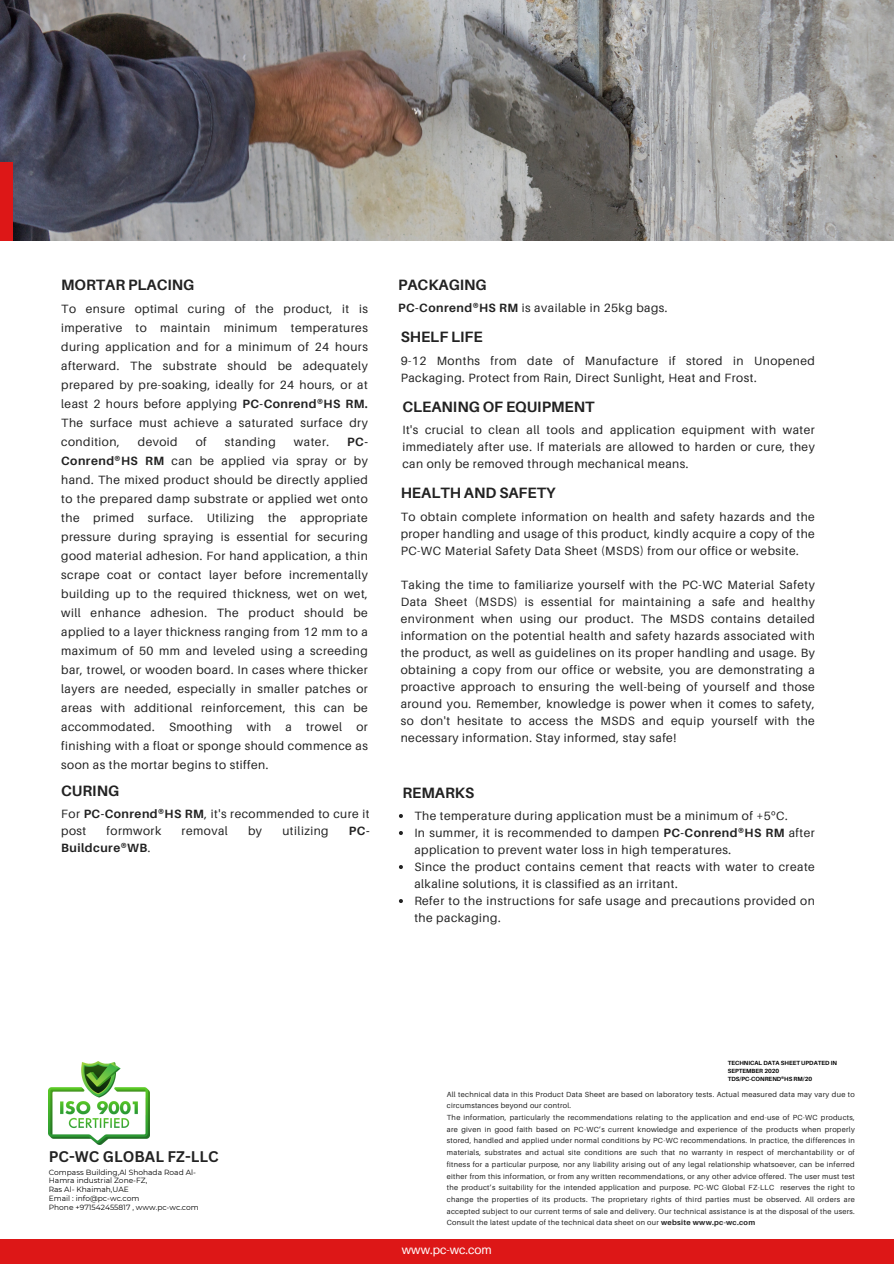
<style>
.page{position:relative;width:894px;height:1264px;background:#fff}
.page>*{position:absolute;margin:0;border:0;box-sizing:border-box;transform-origin:0 0}
.t1{font:700 15px "Aileron";color:#222}
.t2{font:700 15px "Canva Sans";color:#232323}
.t3{font:12px/19px "Aileron";letter-spacing:.04em;color:#222}
.t4{font:700 12px "Aileron";letter-spacing:.04em;color:#222}
.t5{font:12px "Aileron";color:#fff}
.t6{font:7.5px/8.7px "Montserrat";color:#000}
.t7{font:7.35px/11.7px "Aileron";letter-spacing:.04em;color:#222}
.t8{font:700 6px/7.9px "Aileron";color:#000}
.s1{font-weight:700}
.s2{font-weight:400}
.s3{font-family:"Noto Sans"}
</style>
<div class="page">
<div style="left:0;top:1238px;width:893px;height:25px;background:#dd1717"></div>
<img style="left:49px;top:1061px;width:100px;height:83px">
<img style="left:0;top:0;width:893px;height:241px">
<div style="left:0;top:162px;width:12px;height:79px;background:#dd1717"></div>
<svg style="left:399px;top:814px;width:4px;height:4px"></svg>
<svg style="left:399px;top:831px;width:4px;height:4px"></svg>
<svg style="left:399px;top:865px;width:4px;height:4px"></svg>
<svg style="left:399px;top:899px;width:4px;height:4px"></svg>
<p class="t1" style="left:61px;top:275px;width:135px">MORTAR PLACING</p>
<p class="t3" style="left:61px;top:298px;width:308px;text-align:justify">To ensure optimal curing of the product, it is imperative to maintain minimum temperatures during application and for a minimum of 24 hours afterward. The substrate should be adequately prepared by pre-soaking, ideally for 24 hours, or at least 2 hours before applying <span class="s1">PC-Conrend®HS RM.<br></span>The surface must achieve a saturated surface dry condition,</p>
<p class="t3" style="left:138px;top:431px;width:41px">devoid</p>
<p class="t3" style="left:196px;top:431px;width:12px">of</p>
<p class="t3" style="left:225px;top:431px;width:52px">standing</p>
<p class="t3" style="left:294px;top:431px;width:37px">water.</p>
<p class="t3" style="left:61px;top:431px;width:308px;text-align:justify;text-indent:286px"><span class="s1">PC-Conrend®HS RM</span> can be applied via spray or by hand. The mixed product should be directly applied to the prepared damp substrate or applied wet onto the primed surface. Utilizing the appropriate pressure during spraying is essential for securing good material adhesion. For hand application, a thin scrape coat or contact layer before incrementally building up to the required thickness, wet on wet, will enhance adhesion. The product should be applied to a layer thickness ranging from 12 mm to a maximum of 50 mm and leveled using a screeding bar, trowel, or wooden board. In cases where thicker layers are needed, especially in smaller patches or areas with additional reinforcement, this can be accommodated. Smoothing with a trowel or finishing with a float or sponge should commence as soon as the mortar begins to stiffen.</p>
<h3 class="t1" style="left:61px;top:781px;width:59px">CURING</h3>
<h2 class="t3" style="left:61px;top:805px;width:310px;line-height:17px">For <span class="s1">PC-Conrend®HS RM</span>, it's recommended to cure it post</h2>
<h2 class="t3" style="left:106px;top:821px;width:56px">formwork</h2>
<h2 class="t3" style="left:181px;top:821px;width:48px">removal</h2>
<h2 class="t3" style="left:248px;top:821px;width:15px">by</h2>
<h2 class="t3" style="left:282px;top:821px;width:48px">utilizing</h2>
<h2 class="t4" style="left:349px;top:823px;width:22px">PC-</h2>
<h2 class="t4" style="left:61px;top:840px;width:91px">Buildcure®WB<span class="s2">.</span></h2>
<h1 class="t1" style="left:398px;top:275px;width:90px">PACKAGING</h1>
<h2 class="t3" style="left:398px;top:298px;width:271px"><span class="s1">PC-Conrend®HS RM</span> is available in 25kg bags.</h2>
<h2 class="t1" style="left:400px;top:328px;width:84px">SHELF LIFE</h2>
<h1 class="t3" style="left:400px;top:352px;width:415px;line-height:17px">9-12 Months from date of Manufacture if stored in Unopened<br>Packaging. Protect from Rain, Direct Sunlight, Heat and Frost.</h1>
<h2 class="t1" style="left:402px;top:397px;width:193px">CLEANING OF EQUIPMENT</h2>
<h2 class="t3" style="left:402px;top:421px;width:414px;line-height:17px;text-align:justify">It's crucial to clean all tools and application equipment with water immediately after use. If materials are allowed to harden or cure, they can only be removed through mechanical means.</h2>
<h1 class="t1" style="left:400px;top:483px;width:156px">HEALTH AND SAFETY</h1>
<p class="t3" style="left:400px;top:507px;width:415px;line-height:17px;text-align:justify">To obtain complete information on health and safety hazards and the proper handling and usage of this product, kindly acquire a copy of the PC-WC Material Safety Data Sheet (MSDS) from our office or website.</p>
<p class="t3" style="left:400px;top:575px;width:415px;line-height:17px;text-align:justify">Taking the time to familiarize yourself with the PC-WC Material Safety Data Sheet (MSDS) is essential for maintaining a safe and healthy environment when using our product. The MSDS contains detailed information on the potential health and safety hazards associated with the product, as well as guidelines on its proper handling and usage. By obtaining a copy from our office or website, you are demonstrating a proactive approach to ensuring the well-being of yourself and those around you. Remember, knowledge is power when it comes to safety, so don't hesitate to access the MSDS and equip yourself with the necessary information. Stay informed, stay safe!</p>
<p class="t1" style="left:402px;top:783px;width:73px">REMARKS</p>
<h1 class="t3" style="left:414px;top:806px;width:375px">The temperature during application must be a minimum of +5<span class="s3">º</span>C.</h1>
<h3 class="t3" style="left:414px;top:824px;width:402px;line-height:17px">In summer, it is recommended to dampen <span class="s1">PC-Conrend®HS RM</span> after application to prevent water loss in high temperatures.</h3>
<p class="t3" style="left:414px;top:858px;width:402px;line-height:17px">Since the product contains cement that reacts with water to create alkaline solutions, it is classified as an irritant.</p>
<p class="t3" style="left:414px;top:892px;width:402px;line-height:17px">Refer to the instructions for safe usage and precautions provided on the packaging.</p>
<h1 class="t2" style="left:49px;top:1146px;width:171px">PC-WC GLOBAL FZ-LLC</h1>
<h2 class="t6" style="left:49px;top:1167px;width:151px">Compass Building,Al Shohada Road Al-<br>Hamra industrial Zone-FZ,<br>Ras Al- Khaimah,UAE<br>Email : info@pc-wc.com<br>Phone +971542455817 , www.pc-wc.com</h2>
<h2 class="t8" style="left:727px;top:1059px;width:111px">TECHNICAL DATA SHEET UPDATED IN<br>SEPTEMBER 2020</h2>
<h1 class="t8" style="left:727px;top:1075px;width:86px">TDS/PC-CONREND®HS RM/20</h1>
<h1 class="t7" style="left:446px;top:1087px;width:409px">All technical data in this Product Data Sheet are based on laboratory tests. Actual measured data may vary due to circumstances beyond our control.<br>The information, particularly the recommendations relating to the application and end-use of PC-WC products, are given in good faith based on PC-WC’s current knowledge and experience of the products when properly stored, handled and applied under normal conditions by PC-WC recommendations. In practice, the differences in materials, substrates and actual site conditions are such that no warranty in respect of merchantability or of fitness for a particular purpose, nor any liability arising out of any legal relationship whatsoever, can be inferred either from this information, or from any written recommendations, or any other advice offered. The user must test the product’s suitability for the intended application and purpose. PC-WC Global FZ-LLC reserves the right to change the properties of its products. The proprietary rights of third parties must be observed. All orders are accepted subject to our current terms of sale and delivery. Our technical assistance is at the disposal of the users.<br>Consult the latest update of the technical data sheet on our <span class="s1">website www.pc-wc.com</span></h1>
<p class="t5" style="left:402px;top:1242px;width:91px">www.pc-wc.com</p>
</div>
